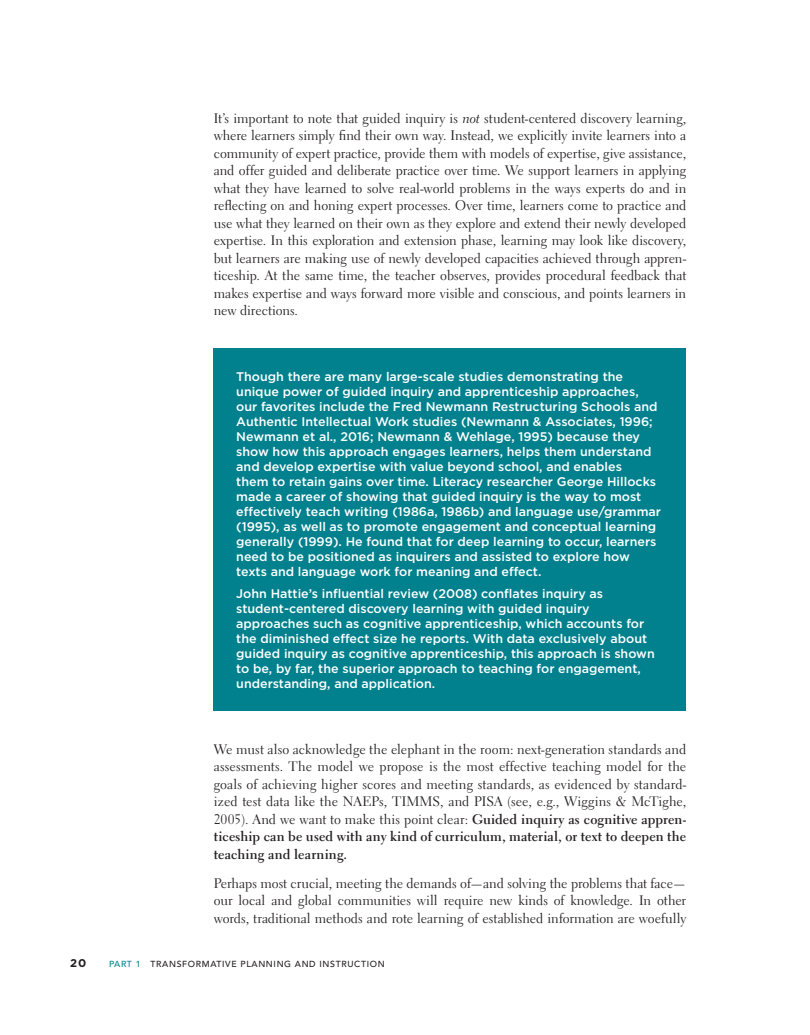
<style>
.page{position:relative;width:810px;height:1035px;background:#fff}
.page>*{position:absolute;margin:0;border:0;box-sizing:border-box;transform-origin:0 0}
.TEXT_IND{font:13.75px/17.5px "Electra LT Std";color:#231f20;text-align:justify}
.SE2_TEXT{font:500 12.5px/15px "Gotham";color:#fff}
.SE2_TEXT_IND{font:500 12.5px/15px "Gotham";color:#fff}
.t1{font:700 11.25px "Gotham";color:#231f20}
.t2{font:500 8.75px "Avenir LT Std";letter-spacing:.075em;color:#231f20}
.s1{font-family:"Electra LT Std Cursive"}
.s2{font-weight:700}
.s3{color:#00818d}
</style>
<div class="page">
<div style="left:214px;top:348px;width:472px;height:363px;background:#00818d"></div>
<p class="TEXT_IND" style="left:214px;top:109px;width:474px">It’s important to note that guided inquiry is <span class="s1">not</span> student-centered discovery learning, where learners simply find their own way. Instead, we explicitly invite learners into a community of expert practice, provide them with models of expertise, give assistance, and offer guided and deliberate practice over time. We support learners in applying what they have learned to solve real-world problems in the ways experts do and in reflecting on and honing expert processes. Over time, learners come to practice and use what they learned on their own as they explore and extend their newly developed expertise. In this exploration and extension phase, learning may look like discovery, but learners are making use of newly developed capacities achieved through appren&shy;ticeship. At the same time, the teacher observes, provides procedural feedback that makes expertise and ways forward more visible and conscious, and points learners in new directions.</p>
<p class="SE2_TEXT" style="left:236px;top:368px;width:426px">Though there are many large-scale studies demonstrating the unique power of guided inquiry and apprenticeship approaches, our favorites include the Fred Newmann Restructuring Schools and Authentic Intellectual Work studies (Newmann &amp; Associates, 1996; Newmann et al., 2016; Newmann &amp; Wehlage, 1995) because they show how this approach engages learners, helps them understand and develop expertise with value beyond school, and enables<br>them to retain gains over time. Literacy researcher George Hillocks made a career of showing that guided inquiry is the way to most effectively teach writing (1986a, 1986b) and language use/grammar (1995), as well as to promote engagement and conceptual learning generally (1999). He found that for deep learning to occur, learners need to be positioned as inquirers and assisted to explore how texts and language work for meaning and effect.</p>
<p class="SE2_TEXT_IND" style="left:236px;top:586px;width:420px">John Hattie’s influential review (2008) conflates inquiry as student-centered discovery learning with guided inquiry approaches such as cognitive apprenticeship, which accounts for the diminished effect size he reports. With data exclusively about guided inquiry as cognitive apprenticeship, this approach is shown to be, by far, the superior approach to teaching for engagement, understanding, and application.</p>
<p class="TEXT_IND" style="left:214px;top:740px;width:474px">We must also acknowledge the elephant in the room: next-generation standards and assessments. The model we propose is the most effective teaching model for the goals of achieving higher scores and meeting standards, as evidenced by standard&shy;ized test data like the NAEPs, TIMMS, and PISA (see, e.g., Wiggins &amp; McTighe, 2005). And we want to make this point clear: <span class="s2">Guided inquiry as cognitive appren&shy;ticeship can be used with any kind of curriculum, material, or text to deepen the teaching and learning.</span></p>
<p class="TEXT_IND" style="left:214px;top:874px;width:474px">Perhaps most crucial, meeting the demands of—and solving the problems that face— our local and global communities will require new kinds of knowledge. In other words, traditional methods and rote learning of established information are woefully</p>
<p class="t1" style="left:70px;top:955px;width:18px">20</p>
<p class="t2" style="left:109px;top:958px;width:277px"><span class="s3">PART 1</span> TRANSFORMATIVE PLANNING AND INSTRUCTION</p>
</div>
